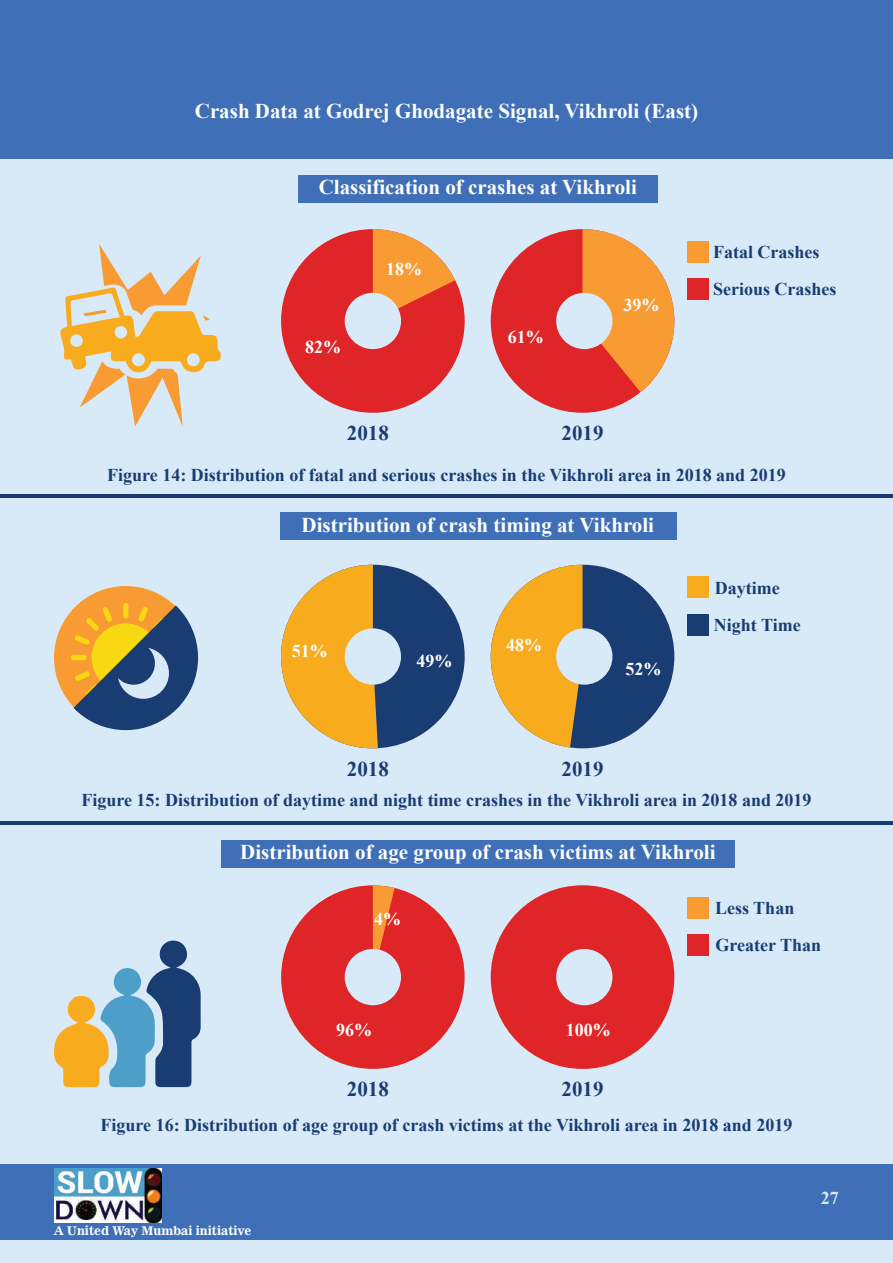
<style>
.page{position:relative;width:893px;height:1263px;background:#d8eaf7}
.page>*{position:absolute;margin:0;border:0;box-sizing:border-box;transform-origin:0 0}
.t1{font:700 21px "Times New Roman";color:#fff}
.t2{font:700 21px "Times New Roman";color:#193c72}
.t3{font:700 18px/37.2px "Times New Roman";color:#193c72}
.t4{font:700 18px "Times New Roman";color:#fff}
.t5{font:700 18px "Times New Roman";color:#d8eaf7}
.t6{font:12px "News 701 BT Bold A";color:#fff}
</style>
<div class="page">
<div style="left:0;top:1164px;width:893px;height:76px;background:#3f70b7"></div>
<div style="left:0;top:0;width:893px;height:159px;background:#3f70b7"></div>
<div style="left:298px;top:175px;width:360px;height:27px;background:#3f70b7"></div>
<div style="left:687px;top:241px;width:21px;height:21px;background:#f89b33"></div>
<div style="left:687px;top:278px;width:21px;height:22px;background:#df2527"></div>
<div style="left:281px;top:229px;width:184px;height:184px;background:#df2527;border-radius:50%"></div>
<svg style="left:373px;top:229px;width:82px;height:87px"></svg>
<div style="left:345px;top:293px;width:56px;height:56px;background:#d8eaf7;border-radius:50%"></div>
<div style="left:491px;top:229px;width:183px;height:184px;background:#df2527;border-radius:50%"></div>
<svg style="left:582px;top:229px;width:92px;height:163px"></svg>
<div style="left:556px;top:293px;width:56px;height:56px;background:#d8eaf7;border-radius:50%"></div>
<div style="left:280px;top:512px;width:396px;height:28px;background:#3f70b7"></div>
<div style="left:687px;top:576px;width:21px;height:22px;background:#f8ab1c"></div>
<div style="left:687px;top:614px;width:21px;height:22px;background:#193c72"></div>
<div style="left:281px;top:565px;width:184px;height:183px;background:#193c72;border-radius:50%"></div>
<svg style="left:281px;top:565px;width:97px;height:183px"></svg>
<div style="left:345px;top:628px;width:56px;height:57px;background:#d8eaf7;border-radius:50%"></div>
<div style="left:491px;top:565px;width:183px;height:183px;background:#193c72;border-radius:50%"></div>
<svg style="left:491px;top:565px;width:91px;height:182px"></svg>
<div style="left:556px;top:628px;width:56px;height:57px;background:#d8eaf7;border-radius:50%"></div>
<div style="left:221px;top:840px;width:514px;height:27px;background:#3f70b7"></div>
<div style="left:687px;top:897px;width:21px;height:21px;background:#f89b33"></div>
<div style="left:687px;top:934px;width:21px;height:22px;background:#df2527"></div>
<div style="left:281px;top:885px;width:184px;height:184px;background:#df2527;border-radius:50%"></div>
<svg style="left:373px;top:885px;width:22px;height:74px"></svg>
<div style="left:345px;top:949px;width:56px;height:56px;background:#d8eaf7;border-radius:50%"></div>
<div style="left:491px;top:885px;width:183px;height:184px;background:#df2527;border-radius:50%"></div>
<div style="left:556px;top:949px;width:56px;height:56px;background:#d8eaf7;border-radius:50%"></div>
<svg style="left:60px;top:244px;width:161px;height:183px"></svg>
<div style="left:54px;top:586px;width:143px;height:143px;background:#f89b33;border-radius:50%"></div>
<div style="left:71px;top:655px;width:16px;height:5px;background:#f7d115;border-radius:3px"></div>
<svg style="left:72px;top:604px;width:127px;height:127px"></svg>
<svg style="left:56px;top:940px;width:145px;height:147px"></svg>
<hr style="left:0;top:494px;width:893px;height:4px;background:#193c72">
<hr style="left:0;top:821px;width:893px;height:4px;background:#193c72">
<img style="left:54px;top:1168px;width:107px;height:54px">
<hr style="left:477px;top:241px;width:2px;height:1022px;background:#3f70b7">
<p class="t1" style="left:195px;top:96px;width:505px">Crash Data at Godrej Ghodagate Signal, Vikhroli (East)</p>
<p class="t1" style="left:319px;top:172px;width:320px">Classification of crashes at Vikhroli</p>
<p class="t4" style="left:305px;top:334px;width:37px">82%</p>
<p class="t4" style="left:386px;top:256px;width:37px">18%</p>
<p class="t2" style="left:347px;top:418px;width:43px">2018</p>
<p class="t4" style="left:508px;top:324px;width:37px">61%</p>
<p class="t4" style="left:624px;top:292px;width:37px">39%</p>
<p class="t2" style="left:561px;top:418px;width:43px">2019</p>
<p class="t3" style="left:713px;top:233px;width:125px">Fatal Crashes<br>Serious Crashes</p>
<p class="t3" style="left:107px;top:456px;width:680px">Figure 14: Distribution of fatal and serious crashes in the Vikhroli area in 2018 and 2019</p>
<p class="t1" style="left:302px;top:510px;width:354px">Distribution of crash timing at Vikhroli</p>
<p class="t4" style="left:292px;top:637px;width:37px">51%</p>
<p class="t4" style="left:416px;top:648px;width:37px">49%</p>
<p class="t2" style="left:347px;top:753px;width:43px">2018</p>
<p class="t4" style="left:506px;top:632px;width:37px">48%</p>
<p class="t4" style="left:625px;top:656px;width:37px">52%</p>
<p class="t2" style="left:561px;top:753px;width:43px">2019</p>
<p class="t3" style="left:715px;top:568px;width:66px">Daytime</p>
<p class="t3" style="left:714px;top:606px;width:88px">Night Time</p>
<p class="t3" style="left:81px;top:781px;width:732px">Figure 15: Distribution of daytime and night time crashes in the Vikhroli area in 2018 and 2019</p>
<p class="t1" style="left:240px;top:837px;width:477px">Distribution of age group of crash victims at Vikhroli</p>
<p class="t4" style="left:374px;top:905px;width:28px">4%</p>
<p class="t4" style="left:336px;top:1017px;width:37px">96%</p>
<p class="t2" style="left:347px;top:1074px;width:43px">2018</p>
<p class="t4" style="left:566px;top:1017px;width:46px">100%</p>
<p class="t2" style="left:561px;top:1074px;width:43px">2019</p>
<p class="t3" style="left:715px;top:889px;width:107px">Less Than<br>Greater Than</p>
<p class="t3" style="left:101px;top:1106px;width:693px">Figure 16: Distribution of age group of crash victims at the Vikhroli area in 2018 and 2019</p>
<p class="t6" style="left:54px;top:1223px;width:199px">A United Way Mumbai initiative</p>
<p class="t5" style="left:821px;top:1185px;width:19px">27</p>
</div>
